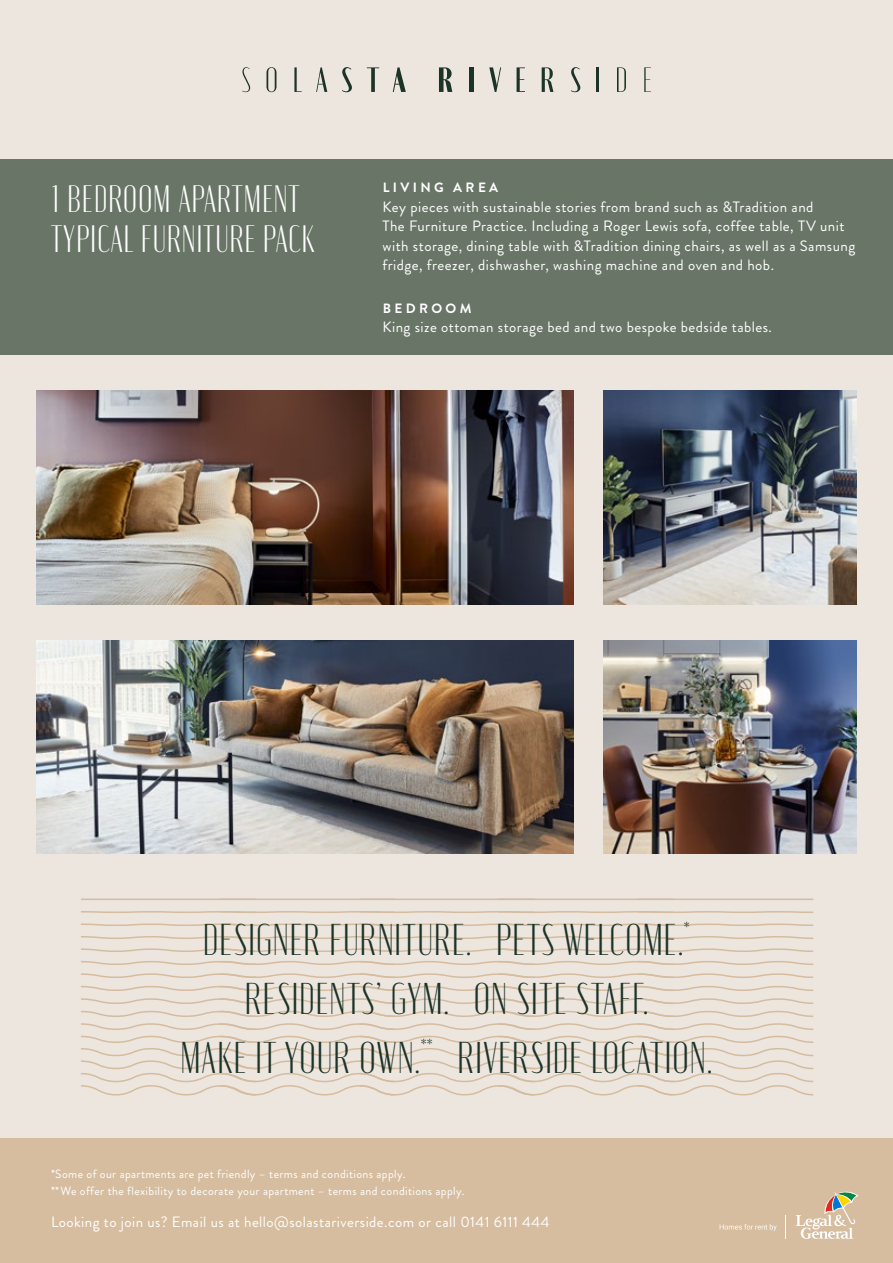
<style>
.page{position:relative;width:893px;height:1263px;background:#fff}
.page>*{position:absolute;margin:0;border:0;box-sizing:border-box;transform-origin:0 0}
.t1{font:44.55px/58.8px "Moniqa Light Heading";letter-spacing:.02em;color:#1c3328;text-align:center}
.t2{font:38.25px/41px "Moniqa Light Heading";letter-spacing:.02em;color:#fff}
.t3{font:15px/19.5px "Brandon Grotesque";letter-spacing:.03em;color:#fff}
.t4{font:700 13.5px "Brandon Grotesque";letter-spacing:.25em;color:#fff}
.t5{font:12px/16.5px "Brandon Grotesque";letter-spacing:.03em;color:#fff}
</style>
<div class="page">
<div style="left:0;top:0;width:893px;height:159px;background:#ede6df"></div>
<div style="left:0;top:355px;width:893px;height:784px;background:#ede6df"></div>
<svg style="left:81px;top:898px;width:733px;height:198px"></svg>
<div style="left:0;top:159px;width:893px;height:196px;background:#697567"></div>
<div style="left:0;top:1139px;width:893px;height:124px;background:#d6bd9f"></div>
<svg style="left:796px;top:1191px;width:63px;height:48px"></svg>
<svg style="left:720px;top:1224px;width:57px;height:7px"></svg>
<svg style="left:242px;top:67px;width:8px;height:25px"></svg>
<svg style="left:266px;top:67px;width:10px;height:25px"></svg>
<svg style="left:294px;top:67px;width:8px;height:25px"></svg>
<svg style="left:316px;top:67px;width:11px;height:25px"></svg>
<svg style="left:342px;top:67px;width:10px;height:25px"></svg>
<svg style="left:367px;top:67px;width:12px;height:25px"></svg>
<svg style="left:393px;top:67px;width:13px;height:25px"></svg>
<svg style="left:439px;top:67px;width:13px;height:25px"></svg>
<hr style="left:469px;top:67px;width:4px;height:25px;background:#1c3328">
<svg style="left:489px;top:67px;width:12px;height:25px"></svg>
<svg style="left:517px;top:67px;width:8px;height:25px"></svg>
<svg style="left:542px;top:67px;width:11px;height:25px"></svg>
<svg style="left:571px;top:67px;width:9px;height:25px"></svg>
<hr style="left:596px;top:67px;width:3px;height:25px;background:#1c3328">
<svg style="left:617px;top:67px;width:9px;height:25px"></svg>
<svg style="left:644px;top:67px;width:7px;height:25px"></svg>
<img style="left:603px;top:640px;width:254px;height:214px">
<img style="left:603px;top:391px;width:254px;height:213px">
<img style="left:36px;top:640px;width:538px;height:214px">
<img style="left:36px;top:391px;width:537px;height:213px">
<h2 class="t2" style="left:51px;top:178px;width:265px">1 BEDROOM APARTMENT<br>TYPICAL FURNITURE PACK</h2>
<p class="t4" style="left:383px;top:178px;width:117px">LIVING AREA</p>
<p class="t3" style="left:383px;top:197px;width:474px">Key pieces with sustainable stories from brand such as &amp;Tradition and<br>The Furniture Practice. Including a Roger Lewis sofa, coffee table, TV unit with storage, dining table with &amp;Tradition dining chairs, as well as a Samsung fridge, freezer, dishwasher, washing machine and oven and hob.</p>
<p class="t4" style="left:383px;top:298px;width:90px">BEDROOM</p>
<p class="t3" style="left:383px;top:317px;width:391px">King size ottoman storage bed and two bespoke bedside tables.</p>
<h1 class="t1" style="left:180px;top:911px;width:533px">DESIGNER FURNITURE. PETS WELCOME.<sup>*<br></sup>RESIDENTS’ GYM. ON SITE STAFF.<br>MAKE IT YOUR OWN.<sup>**</sup> RIVERSIDE LOCATION.</h1>
<p class="t5" style="left:51px;top:1166px;width:415px">*Some of our apartments are pet friendly – terms and conditions apply.<br>**We offer the flexibility to decorate your apartment – terms and conditions apply.</p>
<p class="t3" style="left:51px;top:1213px;width:500px">Looking to join us? Email us at hello@solastariverside.com or call 0141 6111 444</p>
</div>
